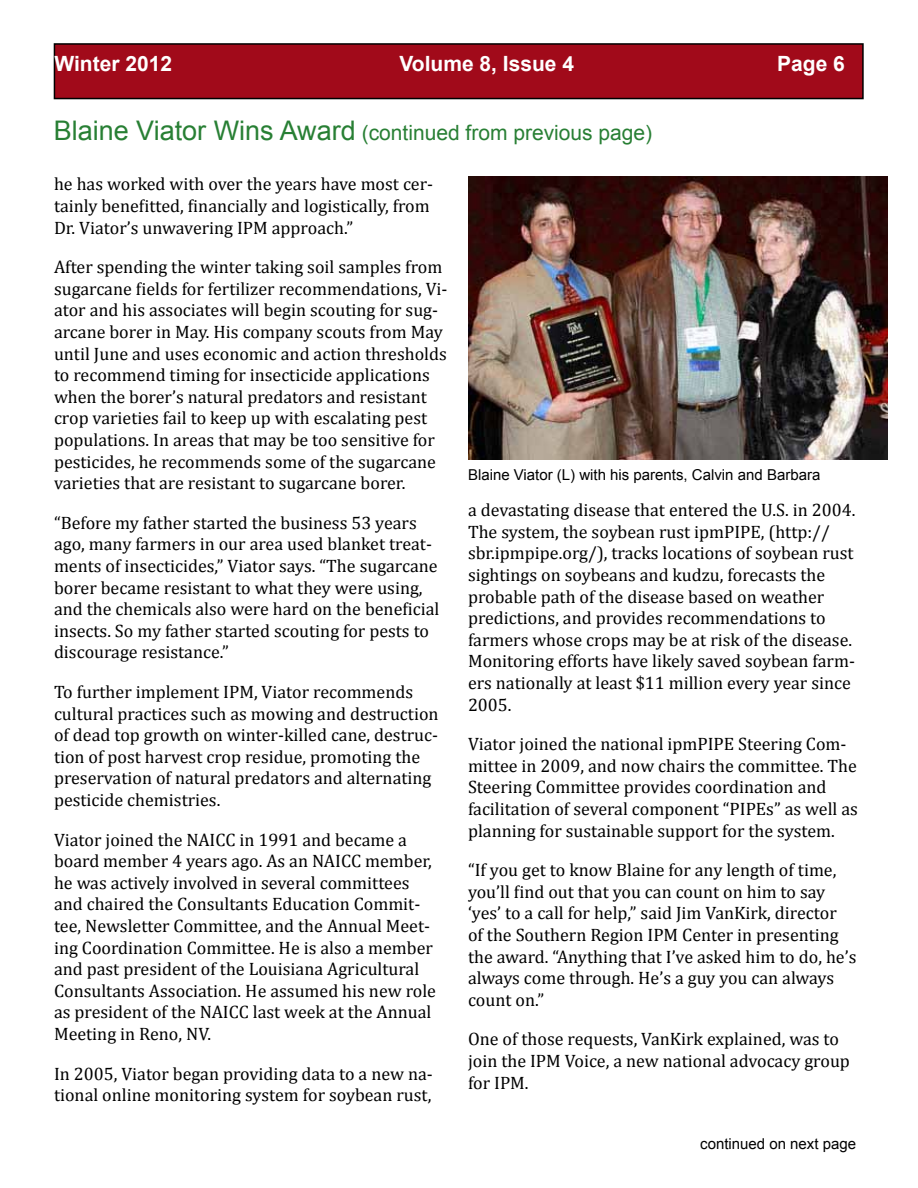
<style>
.page{position:relative;width:918px;height:1188px;background:#fff}
.page>*{position:absolute;margin:0;border:0;box-sizing:border-box;transform-origin:0 0}
.t1{font:21px "Arial";color:#287f34}
.t2{font:700 21px "Arial";color:#fff}
.t3{font:18px/21.6px "Cambria";color:#000}
.t4{font:15px "Arial";color:#000}
.s1{font-size:27px}
</style>
<div class="page">
<div style="left:54px;top:44px;width:809px;height:55px;background:#a10a1a"></div>
<div style="left:54px;top:43px;width:810px;height:56px;border:2px solid #000"></div>
<img style="left:468px;top:176px;width:420px;height:284px">
<p class="t2" style="left:54px;top:50px;width:119px">Winter 2012</p>
<p class="t2" style="left:399px;top:50px;width:176px">Volume 8, Issue 4</p>
<p class="t2" style="left:777px;top:50px;width:69px">Page 6</p>
<p class="t1" style="left:54px;top:119px;width:600px"><span class="s1">Blaine Viator Wins Award</span> (continued from previous page)</p>
<p class="t3" style="left:54px;top:173px;width:381px">he has worked with over the years have most cer&shy;tainly benefitted, financially and logistically, from<br>Dr. Viator’s unwavering IPM approach.”</p>
<p class="t3" style="left:54px;top:256px;width:395px">After spending the winter taking soil samples from sugarcane fields for fertilizer recommendations, Vi&shy;ator and his associates will begin scouting for sug&shy;arcane borer in May. His company scouts from May until June and uses economic and action thresholds to recommend timing for insecticide applications when the borer’s natural predators and resistant crop varieties fail to keep up with escalating pest populations. In areas that may be too sensitive for pesticides, he recommends some of the sugarcane varieties that are resistant to sugarcane borer.</p>
<p class="t3" style="left:54px;top:512px;width:387px">“Before my father started the business 53 years ago, many farmers in our area used blanket treat&shy;ments of insecticides,” Viator says. “The sugarcane borer became resistant to what they were using, and the chemicals also were hard on the beneficial insects. So my father started scouting for pests to discourage resistance.”</p>
<p class="t3" style="left:54px;top:681px;width:386px">To further implement IPM, Viator recommends cultural practices such as mowing and destruction of dead top growth on winter-killed cane, destruc&shy;tion of post harvest crop residue, promoting the preservation of natural predators and alternating pesticide chemistries.</p>
<p class="t3" style="left:54px;top:829px;width:384px">Viator joined the NAICC in 1991 and became a board member 4 years ago. As an NAICC member, he was actively involved in several committees and chaired the Consultants Education Commit&shy;tee, Newsletter Committee, and the Annual Meet&shy;ing Coordination Committee. He is also a member and past president of the Louisiana Agricultural Consultants Association. He assumed his new role as president of the NAICC last week at the Annual Meeting in Reno, NV.</p>
<p class="t3" style="left:54px;top:1063px;width:380px">In 2005, Viator began providing data to a new na&shy;tional online monitoring system for soybean rust,</p>
<p class="t4" style="left:468px;top:465px;width:354px">Blaine Viator (L) with his parents, Calvin and Barbara</p>
<p class="t3" style="left:468px;top:499px;width:389px">a devastating disease that entered the U.S. in 2004.<br>The system, the soybean rust ipmPIPE, (http:// sbr.ipmpipe.org/), tracks locations of soybean rust sightings on soybeans and kudzu, forecasts the probable path of the disease based on weather predictions, and provides recommendations to farmers whose crops may be at risk of the disease.<br>Monitoring efforts have likely saved soybean farm&shy;ers nationally at least $11 million every year since 2005.</p>
<p class="t3" style="left:468px;top:733px;width:391px">Viator joined the national ipmPIPE Steering Com&shy;mittee in 2009, and now chairs the committee. The Steering Committee provides coordination and facilitation of several component “PIPEs” as well as planning for sustainable support for the system.</p>
<p class="t3" style="left:468px;top:859px;width:390px">“If you get to know Blaine for any length of time, you’ll find out that you can count on him to say ‘yes’ to a call for help,” said Jim VanKirk, director<br>of the Southern Region IPM Center in presenting the award. “Anything that I’ve asked him to do, he’s always come through. He’s a guy you can always count on.”</p>
<p class="t3" style="left:468px;top:1028px;width:383px">One of those requests, VanKirk explained, was to join the IPM Voice, a new national advocacy group for IPM.</p>
<p class="t4" style="left:700px;top:1134px;width:157px">continued on next page</p>
</div>
